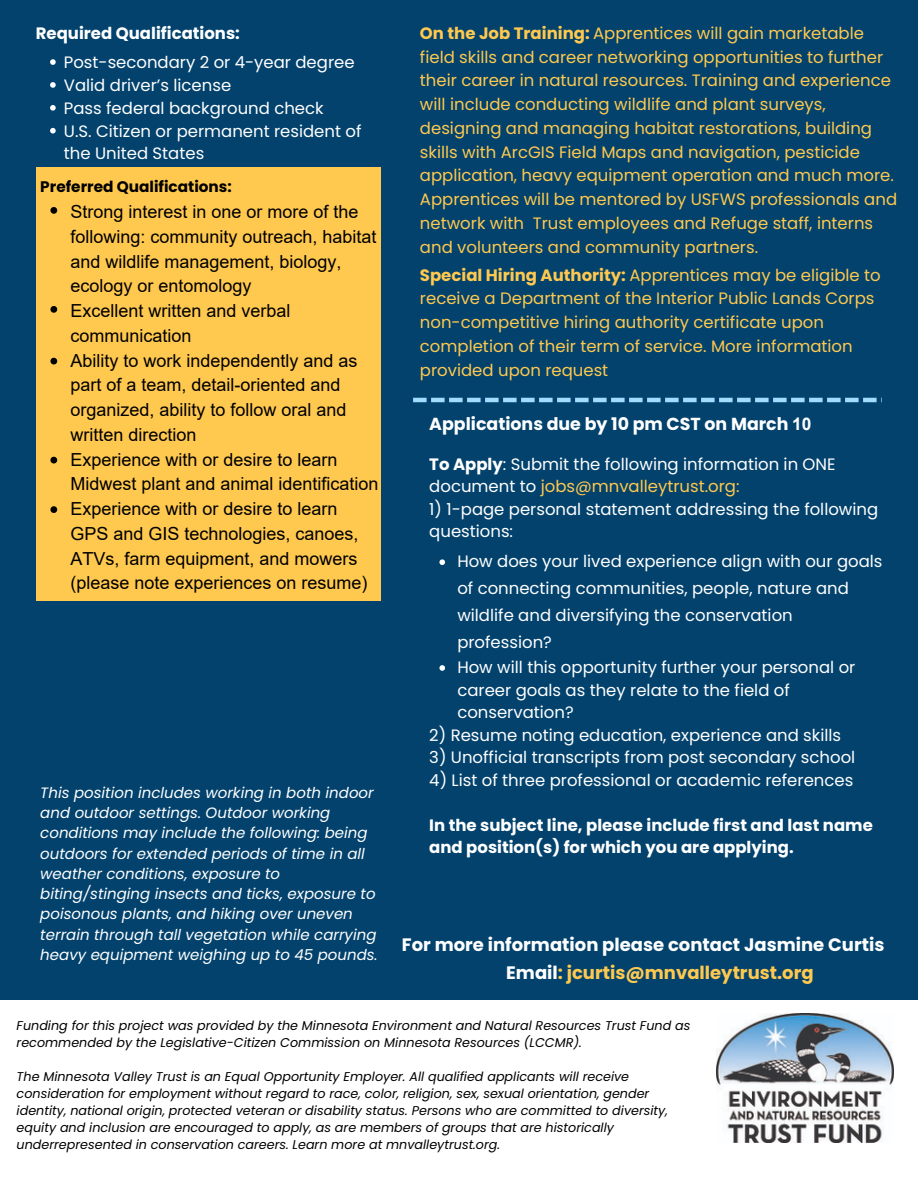
<style>
.page{position:relative;width:918px;height:1188px;background:#02426d}
.page>*{position:absolute;margin:0;border:0;box-sizing:border-box;transform-origin:0 0}
.t1{font:18px/24.8px "Arial";color:#000}
.t2{font:700 18px/28.2px "Poppins";color:#fff}
.t3{font:700 17.4px "Poppins";color:#fff}
.t4{font:16.5px/23.7px "Poppins";color:#ffc94f}
.t5{font:16.5px/22.5px "Poppins";color:#fff}
.t6{font:700 16.5px/22.5px "Poppins";color:#fff}
.t7{font:700 15.3px "Poppins";color:#000}
.t8{font:italic 15px/20.2px "Poppins";color:#fff}
.t9{font:italic 12.75px/17px "Poppins";color:#000}
.s1{font-weight:700}
.s2{font-family:"Arial"}
.s3{color:#ffc94f}
</style>
<div class="page">
<div style="left:0;top:1000px;width:918px;height:188px;background:#fff"></div>
<img style="left:717px;top:1014px;width:177px;height:128px">
<svg style="left:439px;top:559px;width:6px;height:6px"></svg>
<svg style="left:439px;top:665px;width:6px;height:6px"></svg>
<div style="left:36px;top:168px;width:345px;height:433px;background:#ffc94f"></div>
<svg style="left:50px;top:207px;width:7px;height:7px"></svg>
<svg style="left:50px;top:306px;width:7px;height:7px"></svg>
<svg style="left:50px;top:358px;width:7px;height:6px"></svg>
<svg style="left:50px;top:457px;width:7px;height:6px"></svg>
<svg style="left:50px;top:506px;width:7px;height:7px"></svg>
<svg style="left:50px;top:59px;width:6px;height:6px"></svg>
<svg style="left:50px;top:82px;width:6px;height:6px"></svg>
<svg style="left:50px;top:105px;width:6px;height:6px"></svg>
<svg style="left:50px;top:128px;width:6px;height:6px"></svg>
<svg style="left:413px;top:398px;width:469px;height:4px"></svg>
<h2 class="t6" style="left:36px;top:22px;width:206px">Required Qualifications:</h2>
<h1 class="t5" style="left:64px;top:51px;width:292px">Post-secondary 2 or 4-year degree</h1>
<h1 class="t5" style="left:64px;top:74px;width:169px">Valid driver’s license</h1>
<p class="t5" style="left:64px;top:97px;width:261px">Pass federal background check</p>
<p class="t5" style="left:64px;top:119px;width:299px">U.S. Citizen or permanent resident of the United States</p>
<p class="t7" style="left:40px;top:176px;width:193px">Preferred Qualifications:</p>
<p class="t1" style="left:70px;top:199px;width:310px">Strong interest in one or more of the following: community outreach, habitat and wildlife management, biology, ecology or entomology<br>Excellent written and verbal communication<br>Ability to work independently and as part of a team, detail-oriented and organized, ability to follow oral and written direction<br>Experience with or desire to learn<br>Midwest plant and animal identification<br>Experience with or desire to learn<br>GPS and GIS technologies, canoes,<br>ATVs, farm equipment, and mowers (please note experiences on resume)</p>
<p class="t8" style="left:40px;top:782px;width:339px">This position includes working in both indoor and outdoor settings. Outdoor working conditions may include the following: being outdoors for extended periods of time in all weather conditions, exposure to biting/stinging insects and ticks, exposure to poisonous plants, and hiking over uneven terrain through tall vegetation while carrying heavy equipment weighing up to 45 pounds.</p>
<h2 class="t4" style="left:420px;top:21px;width:479px"><span class="s1">On the Job Training:</span> Apprentices will gain marketable field skills and career networking opportunities to further their career in natural resources. Training and experience will include conducting wildlife and plant surveys, designing and managing habitat restorations, building skills with ArcGIS Field Maps and navigation, pesticide application, heavy equipment operation and much more.<br>Apprentices will be mentored by USFWS professionals and network with Trust employees and Refuge staff, interns and volunteers and community partners.</h2>
<h2 class="t4" style="left:420px;top:263px;width:462px"><span class="s1">Special Hiring Authority:</span> Apprentices may be eligible to receive a Department of the Interior Public Lands Corps non-competitive hiring authority certificate upon completion of their term of service. More information provided upon request</h2>
<h2 class="t3" style="left:429px;top:412px;width:384px">Applications due by 10 pm CST on March <span class="s2">10</span></h2>
<h2 class="t5" style="left:429px;top:453px;width:408px"><span class="s1">To Apply</span>: Submit the following information in ONE document to <span class="s3">jobs@mnvalleytrust.org:</span></h2>
<h2 class="t5" style="left:429px;top:498px;width:450px">1) 1-page personal statement addressing the following questions:</h2>
<h2 class="t5" style="left:457px;top:548px;width:427px;line-height:27px">How does your lived experience align with our goals of connecting communities, people, nature and wildlife and diversifying the conservation profession?</h2>
<h2 class="t5" style="left:457px;top:656px;width:400px">How will this opportunity further your personal or career goals as they relate to the field of conservation?</h2>
<h1 class="t5" style="left:429px;top:724px;width:413px">2) Resume noting education, experience and skills</h1>
<h1 class="t5" style="left:429px;top:746px;width:427px">3) Unofficial transcripts from post secondary school</h1>
<h1 class="t5" style="left:429px;top:769px;width:425px">4) List of three professional or academic references</h1>
<h2 class="t6" style="left:429px;top:814px;width:445px">In the subject line, please include first and last name and position(s) for which you are applying.</h2>
<p class="t2" style="left:506px;top:931px;width:380px;text-indent:-104px">For more information please contact Jasmine Curtis<br>Email<span class="s3">: jcurtis@mnvalleytrust.org</span></p>
<h1 class="t9" style="left:17px;top:1017px;width:675px">Funding for this project was provided by the Minnesota Environment and Natural Resources Trust Fund as recommended by the Legislative-Citizen Commission on Minnesota Resources (LCCMR).</h1>
<h2 class="t9" style="left:17px;top:1068px;width:653px">The Minnesota Valley Trust is an Equal Opportunity Employer. All qualified applicants will receive consideration for employment without regard to race, color, religion, sex, sexual orientation, gender identity, national origin, protected veteran or disability status. Persons who are committed to diversity, equity and inclusion are encouraged to apply, as are members of groups that are historically underrepresented in conservation careers. Learn more at mnvalleytrust.org.</h2>
</div>
